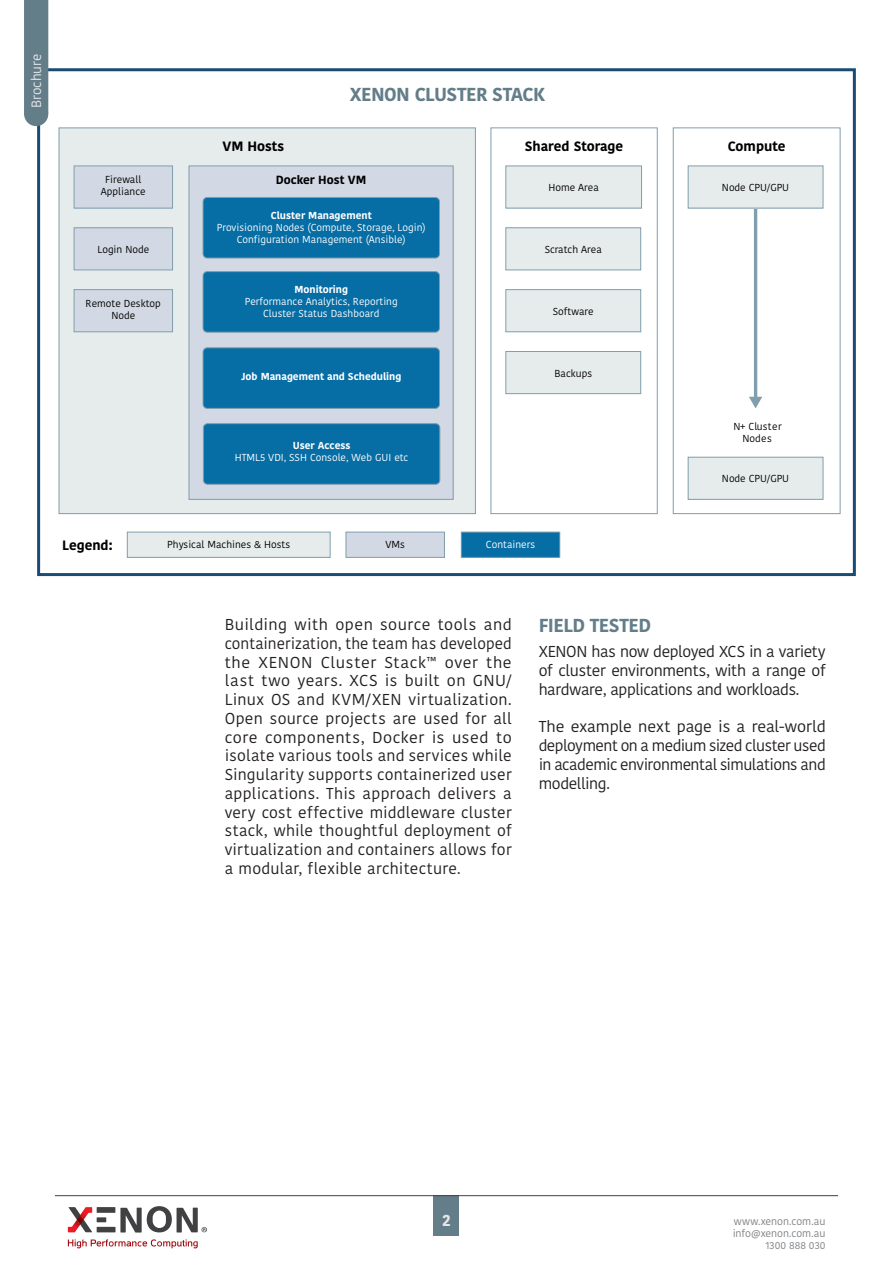
<style>
.page{position:relative;width:893px;height:1263px;background:#fff}
.page>*{position:absolute;margin:0;border:0;box-sizing:border-box;transform-origin:0 0}
.t1{font:700 18.75px "Kohinoor Telugu";letter-spacing:-.03em;color:#637d89}
.t2{font:700 16.5px "Kohinoor Telugu";color:#e6e7e8}
.t3{font:15.75px/18.8px "Kohinoor Telugu";letter-spacing:-.02em;color:#231f20;text-align:justify}
.t4{font:700 13.5px "Kohinoor Telugu";color:#000}
.t5{font:13.5px "Kohinoor Telugu";letter-spacing:-.01em;color:#e6e7e8}
.t6{font:700 11.85px "Kohinoor Telugu";color:#000}
.t7{font:10.5px/12px "Kohinoor Telugu";color:#808285;text-align:right}
.t8{font:10.05px/12.1px "Kohinoor Telugu";color:#fff;text-align:center}
.t9{font:10.05px/12.1px "Kohinoor Telugu";color:#000;text-align:center}
.t10{font:700 10.05px "Kohinoor Telugu";color:#fff}
.t11{font:10.05px/12.1px "Kohinoor Telugu";letter-spacing:.025em;color:#000;text-align:center}
</style>
<div class="page">
<div style="left:37px;top:68px;width:819px;height:508px;border:3px solid #1a4b73"></div>
<div style="left:59px;top:128px;width:416px;height:386px;background:#e6eceb"></div>
<div style="left:673px;top:127px;width:168px;height:387px;border:1px solid #809ead"></div>
<div style="left:189px;top:166px;width:264px;height:333px;background:#d3d9e4"></div>
<div style="left:189px;top:166px;width:264px;height:334px;border:1px solid #809ead"></div>
<div style="left:74px;top:166px;width:99px;height:42px;background:#d3d9e4"></div>
<div style="left:74px;top:166px;width:99px;height:42px;border:1px solid #809ead"></div>
<div style="left:74px;top:228px;width:99px;height:42px;background:#d3d9e4"></div>
<div style="left:74px;top:227px;width:99px;height:43px;border:1px solid #809ead"></div>
<div style="left:74px;top:290px;width:99px;height:42px;background:#d3d9e4"></div>
<div style="left:74px;top:289px;width:99px;height:43px;border:1px solid #809ead"></div>
<div style="left:127px;top:532px;width:203px;height:25px;background:#e6eceb"></div>
<div style="left:127px;top:532px;width:204px;height:26px;border:1px solid #809ead"></div>
<div style="left:346px;top:532px;width:98px;height:25px;background:#d3d9e4"></div>
<div style="left:346px;top:532px;width:99px;height:26px;border:1px solid #809ead"></div>
<div style="left:461px;top:532px;width:99px;height:25px;background:#066da5"></div>
<div style="left:461px;top:532px;width:99px;height:26px;border:1px solid #809ead"></div>
<div style="left:203px;top:197px;width:236px;height:61px;background:#066da5;border-radius:4px"></div>
<div style="left:203px;top:197px;width:237px;height:61px;border:1px solid #809ead;border-radius:4px"></div>
<div style="left:203px;top:272px;width:236px;height:60px;background:#066da5;border-radius:4px"></div>
<div style="left:203px;top:271px;width:237px;height:62px;border:1px solid #809ead;border-radius:4px"></div>
<div style="left:203px;top:348px;width:236px;height:60px;background:#066da5;border-radius:4px"></div>
<div style="left:203px;top:347px;width:237px;height:62px;border:1px solid #809ead;border-radius:4px"></div>
<div style="left:203px;top:424px;width:237px;height:60px;background:#066da5;border-radius:4px"></div>
<div style="left:203px;top:423px;width:237px;height:62px;border:1px solid #809ead;border-radius:4px"></div>
<div style="left:490px;top:127px;width:168px;height:387px;border:1px solid #809ead"></div>
<hr style="left:754px;top:197px;width:3px;height:202px;background:#809ead">
<svg style="left:749px;top:397px;width:13px;height:11px"></svg>
<div style="left:688px;top:166px;width:135px;height:42px;background:#e6eceb"></div>
<div style="left:688px;top:165px;width:135px;height:44px;border:1px solid #809ead"></div>
<div style="left:688px;top:457px;width:135px;height:42px;background:#e6eceb"></div>
<div style="left:688px;top:457px;width:135px;height:43px;border:1px solid #809ead"></div>
<div style="left:506px;top:166px;width:136px;height:42px;background:#e6eceb"></div>
<div style="left:505px;top:165px;width:137px;height:44px;border:1px solid #809ead"></div>
<div style="left:506px;top:228px;width:135px;height:42px;background:#e6eceb"></div>
<div style="left:505px;top:227px;width:136px;height:43px;border:1px solid #809ead"></div>
<div style="left:506px;top:290px;width:135px;height:42px;background:#e6eceb"></div>
<div style="left:505px;top:289px;width:136px;height:43px;border:1px solid #809ead"></div>
<div style="left:506px;top:351px;width:135px;height:43px;background:#e6eceb"></div>
<div style="left:505px;top:351px;width:136px;height:43px;border:1px solid #809ead"></div>
<div style="left:434px;top:1195px;width:25px;height:41px;background:#637d89"></div>
<hr style="left:55px;top:1195px;width:783px;height:1px;background:#414042">
<svg style="left:68px;top:1239px;width:130px;height:9px"></svg>
<svg style="left:68px;top:1207px;width:24px;height:25px"></svg>
<div style="left:97px;top:1207px;width:18px;height:6px;background:#414042"></div>
<div style="left:97px;top:1217px;width:9px;height:5px;background:#414042"></div>
<div style="left:97px;top:1227px;width:19px;height:5px;background:#414042"></div>
<svg style="left:120px;top:1206px;width:87px;height:26px"></svg>
<svg style="left:24px;top:102px;width:24px;height:24px"></svg>
<div style="left:24px;top:0;width:24px;height:124px;background:#637d89"></div>
<p class="t5" style="left:29px;top:108px;width:55px;rotate:-90deg">Brochure</p>
<p class="t9" style="left:101px;top:173px;width:46px">Firewall<br>Appliance</p>
<p class="t9" style="left:97px;top:244px;width:53px">Login Node</p>
<p class="t9" style="left:86px;top:297px;width:77px">Remote Desktop<br>Node</p>
<p class="t1" style="left:350px;top:84px;width:197px">XENON CLUSTER STACK</p>
<p class="t4" style="left:222px;top:138px;width:63px">VM Hosts</p>
<p class="t6" style="left:276px;top:173px;width:92px">Docker Host VM</p>
<p class="t10" style="left:271px;top:209px;width:102px">Cluster Management</p>
<p class="t8" style="left:217px;top:221px;width:211px">Provisioning Nodes (Compute, Storage, Login)<br>Configuration Management (Ansible)</p>
<p class="t10" style="left:294px;top:283px;width:55px">Monitoring</p>
<p class="t8" style="left:245px;top:295px;width:154px">Performance Analytics, Reporting<br>Cluster Status Dashboard</p>
<p class="t10" style="left:241px;top:370px;width:162px">Job Management and Scheduling</p>
<p class="t10" style="left:293px;top:440px;width:59px">User Access</p>
<p class="t8" style="left:235px;top:452px;width:175px">HTML5 VDI, SSH Console, Web GUI etc</p>
<p class="t4" style="left:525px;top:138px;width:100px">Shared Storage</p>
<p class="t4" style="left:728px;top:138px;width:59px">Compute</p>
<p class="t9" style="left:722px;top:182px;width:69px">Node CPU/GPU</p>
<p class="t9" style="left:548px;top:182px;width:52px">Home Area</p>
<p class="t9" style="left:545px;top:244px;width:59px">Scratch Area</p>
<p class="t9" style="left:553px;top:305px;width:42px">Software</p>
<p class="t9" style="left:554px;top:367px;width:39px">Backups</p>
<p class="t11" style="left:733px;top:420px;width:50px">N+ Cluster<br>Nodes</p>
<p class="t9" style="left:722px;top:473px;width:69px">Node CPU/GPU</p>
<p class="t4" style="left:62px;top:537px;width:52px">Legend:</p>
<p class="t9" style="left:167px;top:538px;width:125px">Physical Machines &amp; Hosts</p>
<p class="t9" style="left:385px;top:538px;width:21px">VMs</p>
<p class="t8" style="left:486px;top:538px;width:51px">Containers</p>
<p class="t3" style="left:225px;top:615px;width:289px">Building with open source tools and containerization, the team has developed the XENON Cluster Stack™ over the last two years. XCS is built on GNU/ Linux OS and KVM/XEN virtualization.<br>Open source projects are used for all core components, Docker is used to isolate various tools and services while Singularity supports containerized user applications. This approach delivers a very cost effective middleware cluster stack, while thoughtful deployment of virtualization and containers allows for a modular, flexible architecture.</p>
<p class="t1" style="left:539px;top:614px;width:114px">FIELD TESTED</p>
<p class="t3" style="left:539px;top:642px;width:288px">XENON has now deployed XCS in a variety of cluster environments, with a range of hardware, applications and workloads.</p>
<p class="t3" style="left:539px;top:717px;width:289px">The example next page is a real-world deployment on a medium sized cluster used in academic environmental simulations and modelling.</p>
<p class="t2" style="left:442px;top:1211px;width:10px">2</p>
<p class="t7" style="left:733px;top:1215px;width:94px">www.xenon.com.au info@xenon.com.au<br>1300 888 030</p>
</div>
